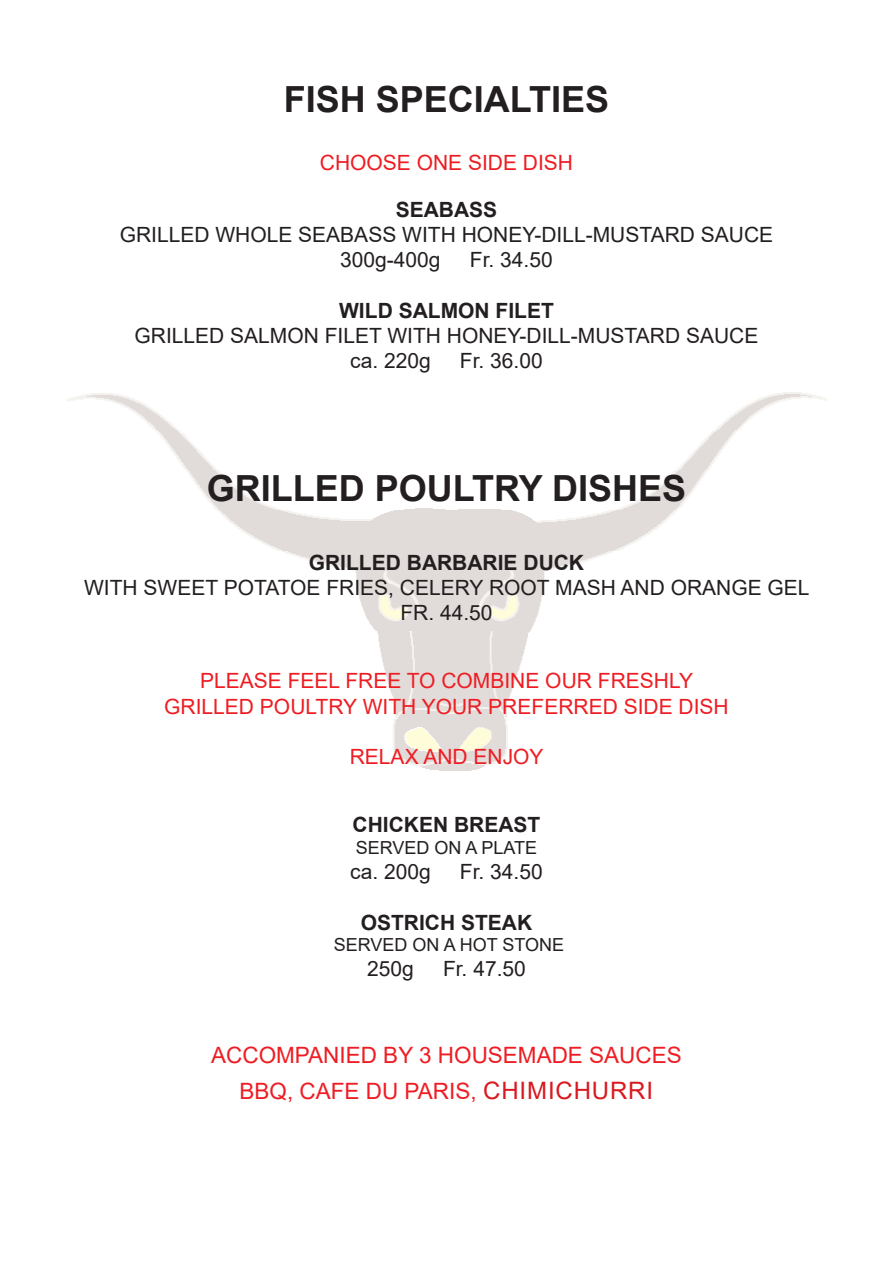
<style>
.page{position:relative;width:893px;height:1263px;background:#fff}
.page>*{position:absolute;margin:0;border:0;box-sizing:border-box;transform-origin:0 0}
.t1{font:700 36px "Arial";color:#231f20}
.t2{font:22.5px "Arial";color:#ee1d23}
.t3{font:21px "Arial";color:#231f20}
.t4{font:21px "Arial";color:#ee1d23}
.t5{font:700 21px "Arial";color:#231f20}
.t6{font:18px "Arial";color:#231f20}
.s1{font-size:24px;color:#d9181f}
</style>
<div class="page">
<img style="left:66px;top:392px;width:761px;height:379px">
<p class="t1" style="left:284px;top:74px;width:327px">FISH SPECIALTIES</p>
<p class="t4" style="left:320px;top:148px;width:255px">CHOOSE ONE SIDE DISH</p>
<p class="t5" style="left:396px;top:195px;width:103px">SEABASS</p>
<p class="t3" style="left:120px;top:220px;width:655px">GRILLED WHOLE SEABASS WITH HONEY-DILL-MUSTARD SAUCE</p>
<p class="t3" style="left:340px;top:245px;width:102px">300g-400g</p>
<p class="t3" style="left:470px;top:245px;width:84px">Fr. 34.50</p>
<p class="t5" style="left:339px;top:295px;width:216px">WILD SALMON FILET</p>
<p class="t3" style="left:135px;top:321px;width:625px">GRILLED SALMON FILET WITH HONEY-DILL-MUSTARD SAUCE</p>
<p class="t3" style="left:350px;top:346px;width:82px">ca. 220g</p>
<p class="t3" style="left:460px;top:346px;width:84px">Fr. 36.00</p>
<p class="t1" style="left:207px;top:463px;width:481px">GRILLED POULTRY DISHES</p>
<p class="t5" style="left:309px;top:547px;width:277px">GRILLED BARBARIE DUCK</p>
<p class="t3" style="left:84px;top:573px;width:727px">WITH SWEET POTATOE FRIES, CELERY ROOT MASH AND ORANGE GEL</p>
<p class="t3" style="left:400px;top:598px;width:94px">FR. 44.50</p>
<p class="t4" style="left:200px;top:666px;width:494px">PLEASE FEEL FREE TO COMBINE OUR FRESHLY</p>
<p class="t4" style="left:164px;top:692px;width:566px">GRILLED POULTRY WITH YOUR PREFERRED SIDE DISH</p>
<p class="t4" style="left:350px;top:742px;width:195px">RELAX AND ENJOY</p>
<p class="t5" style="left:353px;top:810px;width:189px">CHICKEN BREAST</p>
<p class="t6" style="left:356px;top:835px;width:183px">SERVED ON A PLATE</p>
<p class="t3" style="left:350px;top:857px;width:82px">ca. 200g</p>
<p class="t3" style="left:460px;top:857px;width:84px">Fr. 34.50</p>
<p class="t5" style="left:361px;top:907px;width:173px">OSTRICH STEAK</p>
<p class="t6" style="left:334px;top:932px;width:232px">SERVED ON A HOT STONE</p>
<p class="t3" style="left:367px;top:954px;width:48px">250g</p>
<p class="t3" style="left:443px;top:954px;width:84px">Fr. 47.50</p>
<p class="t2" style="left:211px;top:1039px;width:472px">ACCOMPANIED BY 3 HOUSEMADE SAUCES</p>
<p class="t2" style="left:239px;top:1075px;width:415px">BBQ, CAFE DU PARIS, <span class="s1">CHIMICHURRI</span></p>
</div>
